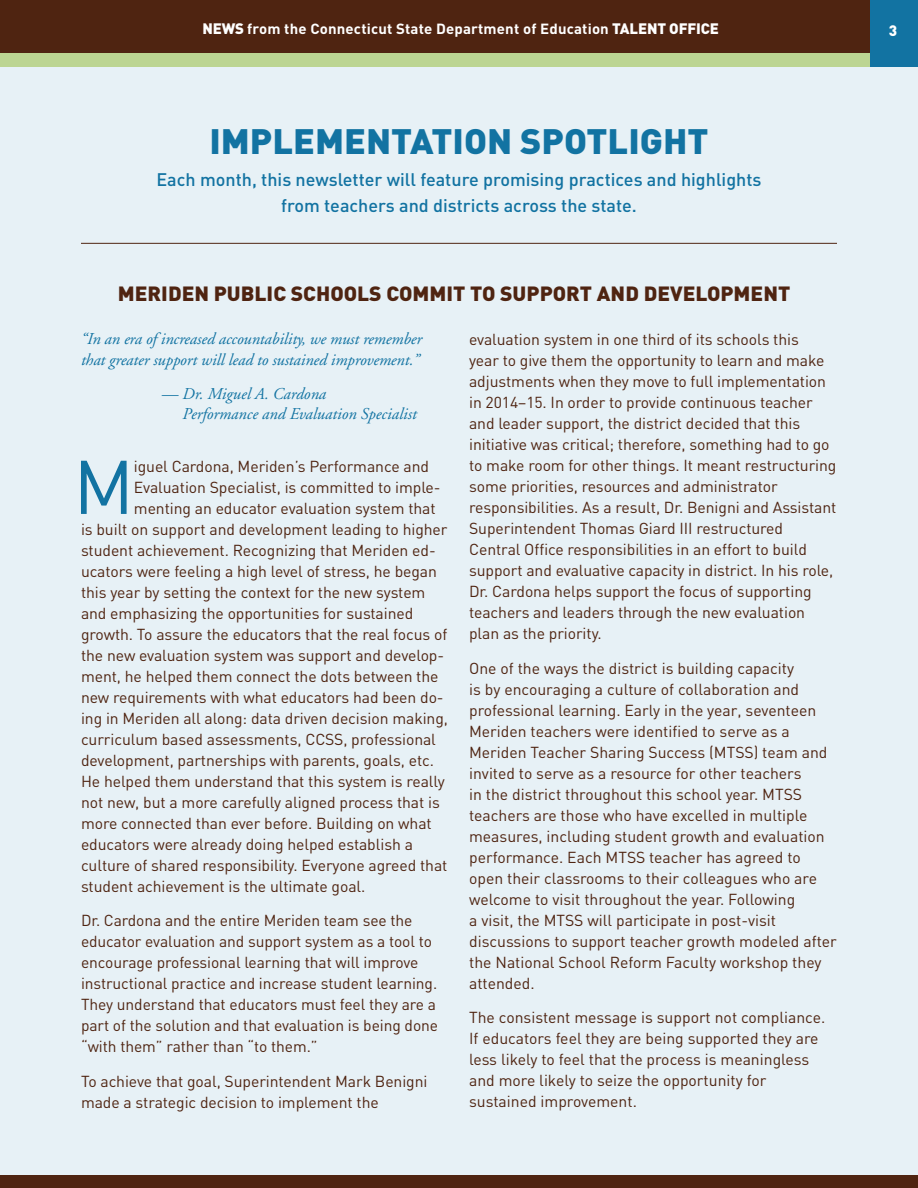
<style>
.page{position:relative;width:918px;height:1188px;background:#fff}
.page>*{position:absolute;margin:0;border:0;box-sizing:border-box;transform-origin:0 0}
.t1{font:74.7px "DIN";color:#1273a2}
.t2{font:900 34.95px "DIN";color:#1273a2}
.t3{font:900 20.4px "DIN";color:#4f2411}
.t4{font:500 18px/25.5px "DIN";color:#1273a2;text-align:center}
.t5{font:italic 16.5px/21px "Adobe Garamond";letter-spacing:-.005em;color:#1273a2}
.t6{font:15.75px/21px "DIN";letter-spacing:-.005em;color:#4f2411}
.t7{font:900 15px "DIN";color:#fff}
.t8{font:700 14.55px "DIN";letter-spacing:.01em;color:#fff}
.s1{font-weight:900;font-size:15px}
</style>
<div class="page">
<div style="left:0;top:0;width:918px;height:54px;background:#4f2411"></div>
<div style="left:870px;top:0;width:48px;height:77px;background:#1273a2"></div>
<div style="left:0;top:54px;width:870px;height:13px;background:#bcd592"></div>
<div style="left:0;top:1174px;width:918px;height:14px;background:#4f2411"></div>
<div style="left:0;top:67px;width:918px;height:1107px;background:#e7f1f6"></div>
<hr style="left:81px;top:243px;width:756px;height:1px;background:#4f2411">
<p class="t8" style="left:202px;top:19px;width:518px"><span class="s1">NEWS</span> from the Connecticut State Department of Education <span class="s1">TALENT OFFICE</span></p>
<p class="t7" style="left:889px;top:21px;width:10px">3</p>
<h2 class="t2" style="left:209px;top:118px;width:501px">IMPLEMENTATION SPOTLIGHT</h2>
<p class="t4" style="left:156px;top:167px;width:607px">Each month, this newsletter will feature promising practices and highlights from teachers and districts across the state.</p>
<p class="t3" style="left:118px;top:280px;width:674px">MERIDEN PUBLIC SCHOOLS COMMIT TO SUPPORT AND DEVELOPMENT</p>
<p class="t5" style="left:81px;top:329px;width:343px">“In an era of increased accountability, we must remember that greater support will lead to sustained improvement.”</p>
<p class="t5" style="left:183px;top:384px;width:236px;line-height:19.8px;text-indent:-21px">— Dr. Miguel A. Cardona<br>Performance and Evaluation Specialist</p>
<h1 class="t1" style="left:73px;top:440px;width:62px">M</h1>
<p class="t6" style="left:134px;top:455px;width:297px">iguel Cardona, Meriden’s Performance and</p>
<p class="t6" style="left:134px;top:476px;width:308px">Evaluation Specialist, is committed to imple-</p>
<p class="t6" style="left:134px;top:497px;width:303px">menting an educator evaluation system that</p>
<p class="t6" style="left:81px;top:518px;width:368px">is built on support and development leading to higher</p>
<p class="t6" style="left:81px;top:539px;width:356px">student achievement. Recognizing that Meriden ed-</p>
<p class="t6" style="left:81px;top:560px;width:357px">ucators were feeling a high level of stress, he began</p>
<p class="t6" style="left:81px;top:581px;width:346px">this year by setting the context for the new system</p>
<p class="t6" style="left:81px;top:602px;width:334px">and emphasizing the opportunities for sustained</p>
<p class="t6" style="left:81px;top:623px;width:368px">growth. To assure the educators that the real focus of</p>
<p class="t6" style="left:81px;top:644px;width:365px">the new evaluation system was support and develop-</p>
<p class="t6" style="left:81px;top:665px;width:359px">ment, he helped them connect the dots between the</p>
<p class="t6" style="left:81px;top:686px;width:364px">new requirements with what educators had been do-</p>
<p class="t6" style="left:81px;top:707px;width:369px">ing in Meriden all along: data driven decision making,</p>
<p class="t6" style="left:81px;top:728px;width:356px">curriculum based assessments, CCSS, professional</p>
<p class="t6" style="left:81px;top:749px;width:354px">development, partnerships with parents, goals, etc.</p>
<p class="t6" style="left:81px;top:770px;width:365px">He helped them understand that this system is really</p>
<p class="t6" style="left:81px;top:791px;width:360px">not new, but a more carefully aligned process that is</p>
<p class="t6" style="left:81px;top:812px;width:352px">more connected than ever before. Building on what</p>
<p class="t6" style="left:81px;top:833px;width:333px">educators were already doing helped establish a</p>
<p class="t6" style="left:81px;top:854px;width:368px">culture of shared responsibility. Everyone agreed that</p>
<p class="t6" style="left:81px;top:875px;width:286px">student achievement is the ultimate goal.</p>
<p class="t6" style="left:81px;top:910px;width:359px">Dr. Cardona and the entire Meriden team see the educator evaluation and support system as a tool to encourage professional learning that will improve instructional practice and increase student learning.<br>They understand that educators must feel they are a part of the solution and that evaluation is being done “with them” rather than “to them.”</p>
<p class="t6" style="left:81px;top:1070px;width:348px">To achieve that goal, Superintendent Mark Benigni made a strategic decision to implement the</p>
<p class="t6" style="left:469px;top:329px;width:369px">evaluation system in one third of its schools this<br>year to give them the opportunity to learn and make adjustments when they move to full implementation in 2014–15. In order to provide continuous teacher and leader support, the district decided that this initiative was critical; therefore, something had to go to make room for other things. It meant restructuring some priorities, resources and administrator responsibilities. As a result, Dr. Benigni and Assistant Superintendent Thomas Giard III restructured Central Office responsibilities in an effort to build support and evaluative capacity in district. In his role, Dr. Cardona helps support the focus of supporting teachers and leaders through the new evaluation plan as the priority.</p>
<p class="t6" style="left:469px;top:657px;width:369px">One of the ways the district is building capacity<br>is by encouraging a culture of collaboration and professional learning. Early in the year, seventeen Meriden teachers were identified to serve as a Meriden Teacher Sharing Success (MTSS) team and invited to serve as a resource for other teachers<br>in the district throughout this school year. MTSS teachers are those who have excelled in multiple measures, including student growth and evaluation performance. Each MTSS teacher has agreed to open their classrooms to their colleagues who are welcome to visit throughout the year. Following<br>a visit, the MTSS will participate in post-visit discussions to support teacher growth modeled after the National School Reform Faculty workshop they attended.</p>
<p class="t6" style="left:469px;top:1007px;width:358px">The consistent message is support not compliance.<br>If educators feel they are being supported they are less likely to feel that the process is meaningless and more likely to seize the opportunity for sustained improvement.</p>
</div>
